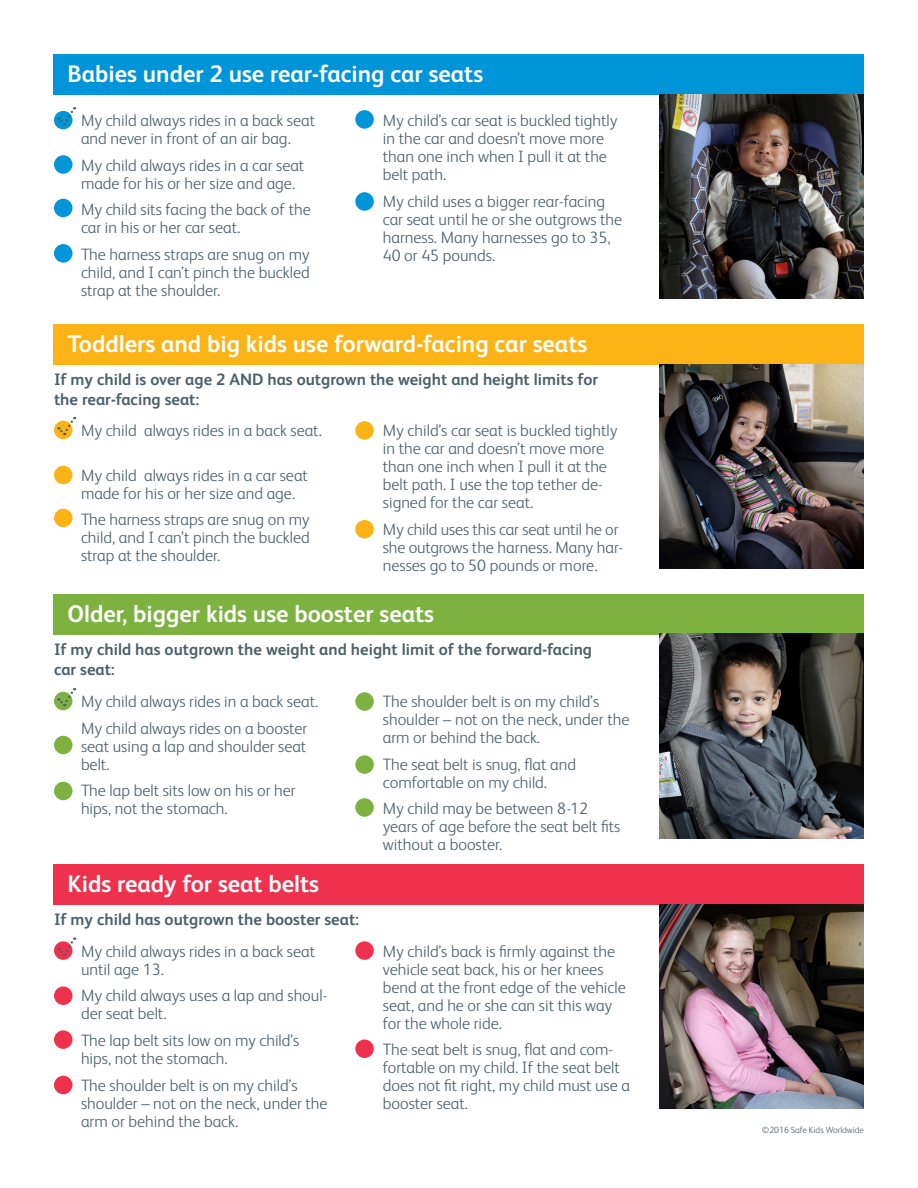
<style>
.page{position:relative;width:918px;height:1188px;background:#fff}
.page>*{position:absolute;margin:0;border:0;box-sizing:border-box;transform-origin:0 0}
.t1{font:700 24px "FS Albert Pro";color:#fff}
.t2{font:300 16.5px/18px "FS Albert Pro";color:#4c606a}
.t3{font:700 16.5px/19.8px "FS Albert Pro";color:#4c606a}
.t4{font:300 9px "FS Albert Pro";color:#4c606a}
</style>
<div class="page">
<div style="left:54px;top:54px;width:810px;height:40px;background:#0095d9"></div>
<div style="left:54px;top:324px;width:810px;height:40px;background:#fbb316"></div>
<div style="left:54px;top:594px;width:810px;height:40px;background:#7db241"></div>
<div style="left:54px;top:864px;width:810px;height:40px;background:#ee324d"></div>
<img style="left:660px;top:94px;width:204px;height:205px">
<img style="left:660px;top:364px;width:204px;height:205px">
<img style="left:660px;top:634px;width:204px;height:204px">
<img style="left:660px;top:904px;width:204px;height:205px">
<svg style="left:54px;top:111px;width:19px;height:18px"></svg>
<svg style="left:54px;top:421px;width:19px;height:18px"></svg>
<div style="left:54px;top:692px;width:19px;height:18px;background:#7db241;border-radius:50%"></div>
<svg style="left:54px;top:941px;width:19px;height:19px"></svg>
<div style="left:355px;top:941px;width:19px;height:19px;background:#ee324d;border-radius:50%"></div>
<div style="left:54px;top:986px;width:19px;height:19px;background:#ee324d;border-radius:50%"></div>
<div style="left:54px;top:1030px;width:19px;height:19px;background:#ee324d;border-radius:50%"></div>
<div style="left:355px;top:1040px;width:19px;height:18px;background:#ee324d;border-radius:50%"></div>
<div style="left:54px;top:1076px;width:19px;height:18px;background:#ee324d;border-radius:50%"></div>
<div style="left:54px;top:736px;width:19px;height:18px;background:#7db241;border-radius:50%"></div>
<div style="left:54px;top:782px;width:19px;height:18px;background:#7db241;border-radius:50%"></div>
<div style="left:355px;top:692px;width:19px;height:19px;background:#7db241;border-radius:50%"></div>
<div style="left:355px;top:755px;width:19px;height:19px;background:#7db241;border-radius:50%"></div>
<div style="left:355px;top:798px;width:19px;height:19px;background:#7db241;border-radius:50%"></div>
<div style="left:54px;top:466px;width:19px;height:18px;background:#fbb316;border-radius:50%"></div>
<div style="left:54px;top:509px;width:19px;height:18px;background:#fbb316;border-radius:50%"></div>
<div style="left:355px;top:421px;width:19px;height:19px;background:#fbb316;border-radius:50%"></div>
<div style="left:355px;top:520px;width:19px;height:18px;background:#fbb316;border-radius:50%"></div>
<div style="left:54px;top:155px;width:19px;height:19px;background:#0095d9;border-radius:50%"></div>
<div style="left:54px;top:199px;width:19px;height:18px;background:#0095d9;border-radius:50%"></div>
<div style="left:54px;top:244px;width:19px;height:19px;background:#0095d9;border-radius:50%"></div>
<div style="left:355px;top:110px;width:19px;height:19px;background:#0095d9;border-radius:50%"></div>
<div style="left:355px;top:192px;width:19px;height:19px;background:#0095d9;border-radius:50%"></div>
<svg style="left:58px;top:107px;width:18px;height:19px"></svg>
<svg style="left:58px;top:417px;width:18px;height:19px"></svg>
<svg style="left:58px;top:688px;width:18px;height:19px"></svg>
<svg style="left:58px;top:937px;width:18px;height:20px"></svg>
<p class="t1" style="left:68px;top:57px;width:417px">Babies under 2 use rear-facing car seats</p>
<p class="t2" style="left:81px;top:110px;width:236px">My child always rides in a back seat and never in front of an air bag.</p>
<p class="t2" style="left:81px;top:155px;width:225px">My child always rides in a car seat made for his or her size and age.</p>
<p class="t2" style="left:81px;top:200px;width:231px">My child sits facing the back of the car in his or her car seat.</p>
<p class="t2" style="left:81px;top:244px;width:230px;text-align:justify">The harness straps are snug on my child, and I can’t pinch the buckled strap at the shoulder.</p>
<p class="t2" style="left:383px;top:110px;width:236px">My child’s car seat is buckled tightly in the car and doesn’t move more than one inch when I pull it at the belt path.</p>
<p class="t2" style="left:383px;top:191px;width:241px">My child uses a bigger rear-facing car seat until he or she outgrows the harness. Many harnesses go to 35,<br>40 or 45 pounds.</p>
<p class="t1" style="left:68px;top:327px;width:521px">Toddlers and big kids use forward-facing car seats</p>
<p class="t3" style="left:54px;top:369px;width:546px">If my child is over age 2 AND has outgrown the weight and height limits for the rear-facing seat:</p>
<p class="t2" style="left:81px;top:420px;width:242px">My child always rides in a back seat.</p>
<p class="t2" style="left:81px;top:465px;width:228px">My child always rides in a car seat made for his or her size and age.</p>
<p class="t2" style="left:81px;top:510px;width:230px;text-align:justify">The harness straps are snug on my child, and I can’t pinch the buckled strap at the shoulder.</p>
<p class="t2" style="left:383px;top:420px;width:236px">My child’s car seat is buckled tightly in the car and doesn’t move more than one inch when I pull it at the belt path. I use the top tether de&shy;signed for the car seat.</p>
<p class="t2" style="left:383px;top:519px;width:242px">My child uses this car seat until he or she outgrows the harness. Many har&shy;nesses go to 50 pounds or more.</p>
<p class="t1" style="left:68px;top:597px;width:368px">Older, bigger kids use booster seats</p>
<p class="t3" style="left:54px;top:639px;width:540px">If my child has outgrown the weight and height limit of the forward-facing car seat:</p>
<p class="t2" style="left:81px;top:691px;width:239px">My child always rides in a back seat.</p>
<p class="t2" style="left:81px;top:718px;width:228px;text-align:justify">My child always rides on a booster seat using a lap and shoulder seat belt.</p>
<p class="t2" style="left:81px;top:781px;width:216px">The lap belt sits low on his or her hips, not the stomach.</p>
<p class="t1" style="left:68px;top:867px;width:253px">Kids ready for seat belts</p>
<p class="t3" style="left:54px;top:909px;width:307px">If my child has outgrown the booster seat:</p>
<p class="t2" style="left:81px;top:941px;width:236px">My child always rides in a back seat until age 13.</p>
<p class="t2" style="left:81px;top:986px;width:248px">My child always uses a lap and shoul&shy;der seat belt.</p>
<p class="t2" style="left:81px;top:1030px;width:220px">The lap belt sits low on my child’s hips, not the stomach.</p>
<p class="t2" style="left:81px;top:1075px;width:248px">The shoulder belt is on my child’s shoulder – not on the neck, under the arm or behind the back.</p>
<p class="t2" style="left:383px;top:691px;width:248px">The shoulder belt is on my child’s shoulder – not on the neck, under the arm or behind the back.</p>
<p class="t2" style="left:383px;top:754px;width:195px">The seat belt is snug, flat and comfortable on my child.</p>
<p class="t2" style="left:383px;top:799px;width:239px">My child may be between 8-12 years of age before the seat belt fits without a booster.</p>
<p class="t2" style="left:383px;top:941px;width:244px">My child’s back is firmly against the vehicle seat back, his or her knees bend at the front edge of the vehicle seat, and he or she can sit this way for the whole ride.</p>
<p class="t2" style="left:383px;top:1040px;width:249px">The seat belt is snug, flat and com&shy;fortable on my child. If the seat belt does not fit right, my child must use a booster seat.</p>
<p class="t4" style="left:762px;top:1124px;width:104px">©2016 Safe Kids Worldwide</p>
</div>
